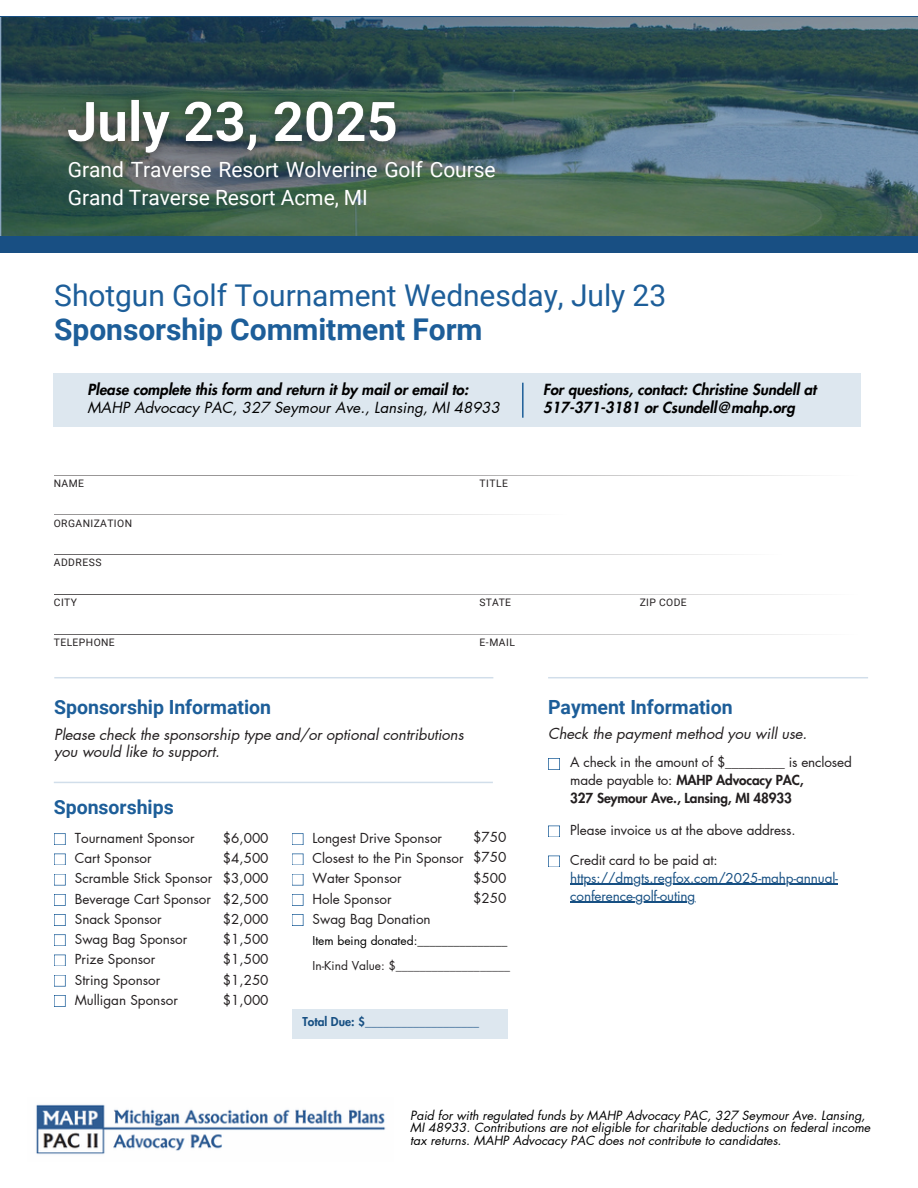
<style>
.page{position:relative;width:918px;height:1188px;background:#fff}
.page>*{position:absolute;margin:0;border:0;box-sizing:border-box;transform-origin:0 0}
.t1{font:30px "Roboto";color:#1d5e99}
.t2{font:700 30px "Roboto";color:#1d5e99}
.t3{font:21px/28.4px "Roboto";color:#fff}
.t4{font:700 19.6px "Roboto";color:#1d5e99}
.t5{font:italic 800 15px/17.6px "Futura LT Pro";color:#000}
.t6{font:italic 15px/17.6px "Futura LT Pro";letter-spacing:-.01em;color:#231f20}
.t7{font:13.6px/20.2px "Futura LT Pro";color:#231f20}
.t8{font:13.6px "Futura LT Pro";letter-spacing:-.01em;color:#175083}
.t9{font:800 13.6px "Futura LT Pro";letter-spacing:-.01em;color:#231f20}
.t10{font:italic 12.4px/12.4px "Futura LT Pro";color:#000}
.t11{font:12px "Futura LT Pro";color:#231f20}
.t12{font:12px "Futura LT Pro";color:#000}
.t13{font:800 12px "Futura LT Pro";color:#175083}
.t14{font:10.4px "Roboto";letter-spacing:.04em;color:#231f20}
.s1{font-weight:400}
.s2{font-weight:800}
</style>
<div class="page">
<hr style="left:54px;top:677px;width:439px;height:1px;background:#1c5e98">
<div style="left:292px;top:1009px;width:215px;height:29px;background:#dde7ef"></div>
<hr style="left:548px;top:677px;width:320px;height:1px;background:#1c5e98">
<img style="left:0;top:17px;width:918px;height:219px">
<img style="left:49px;top:82px;width:366px;height:93px">
<div style="left:0;top:236px;width:918px;height:17px;background:#184f83"></div>
<svg style="left:548px;top:758px;width:12px;height:12px"></svg>
<svg style="left:54px;top:475px;width:757px;height:1px"></svg>
<svg style="left:54px;top:554px;width:682px;height:1px"></svg>
<svg style="left:54px;top:594px;width:757px;height:1px"></svg>
<svg style="left:54px;top:634px;width:757px;height:1px"></svg>
<div style="left:54px;top:374px;width:807px;height:53px;background:#dde7ef"></div>
<hr style="left:522px;top:383px;width:1px;height:35px;background:#1c5e98">
<img style="left:36px;top:1104px;width:350px;height:50px">
<hr style="left:54px;top:782px;width:439px;height:1px;background:#1c5e98">
<svg style="left:548px;top:826px;width:12px;height:11px"></svg>
<hr style="left:570px;top:884px;width:268px;height:1px;background:#175083">
<hr style="left:570px;top:902px;width:125px;height:1px;background:#175083">
<svg style="left:548px;top:856px;width:12px;height:11px"></svg>
<svg style="left:54px;top:833px;width:12px;height:12px"></svg>
<svg style="left:54px;top:853px;width:12px;height:12px"></svg>
<svg style="left:54px;top:874px;width:12px;height:12px"></svg>
<svg style="left:54px;top:894px;width:12px;height:12px"></svg>
<svg style="left:54px;top:914px;width:12px;height:12px"></svg>
<svg style="left:54px;top:934px;width:12px;height:12px"></svg>
<svg style="left:54px;top:955px;width:12px;height:11px"></svg>
<svg style="left:54px;top:975px;width:12px;height:12px"></svg>
<svg style="left:54px;top:995px;width:12px;height:12px"></svg>
<svg style="left:292px;top:833px;width:11px;height:12px"></svg>
<svg style="left:292px;top:853px;width:11px;height:12px"></svg>
<svg style="left:292px;top:874px;width:11px;height:12px"></svg>
<svg style="left:292px;top:894px;width:11px;height:12px"></svg>
<svg style="left:292px;top:914px;width:11px;height:12px"></svg>
<p class="t3" style="left:68px;top:155px;width:429px">Grand Traverse Resort Wolverine Golf Course<br>Grand Traverse Resort Acme, MI</p>
<p class="t1" style="left:54px;top:278px;width:613px">Shotgun Golf Tournament Wednesday, July 23</p>
<p class="t2" style="left:54px;top:312px;width:430px">Sponsorship Commitment Form</p>
<p class="t5" style="left:87px;top:382px;width:414px">Please complete this form and return it by mail or email to:<br><span class="s1">MAHP Advocacy PAC, 327 Seymour Ave., Lansing, MI 48933</span></p>
<p class="t5" style="left:543px;top:382px;width:275px">For questions, contact: Christine Sundell at<br>517-371-3181 or Csundell@mahp.org</p>
<p class="t14" style="left:54px;top:477px;width:32px">NAME</p>
<p class="t14" style="left:54px;top:517px;width:80px">ORGANIZATION</p>
<p class="t14" style="left:54px;top:557px;width:49px">ADDRESS</p>
<p class="t14" style="left:54px;top:597px;width:25px">CITY</p>
<p class="t14" style="left:54px;top:636px;width:63px">TELEPHONE</p>
<p class="t14" style="left:479px;top:477px;width:30px">TITLE</p>
<p class="t14" style="left:479px;top:597px;width:33px">STATE</p>
<p class="t14" style="left:640px;top:597px;width:49px">ZIP CODE</p>
<p class="t14" style="left:479px;top:636px;width:37px">E-MAIL</p>
<h3 class="t4" style="left:54px;top:696px;width:218px">Sponsorship Information</h3>
<h2 class="t4" style="left:548px;top:696px;width:186px">Payment Information</h2>
<p class="t6" style="left:54px;top:726px;width:411px">Please check the sponsorship type and/or optional contributions you would like to support.</p>
<p class="t6" style="left:548px;top:726px;width:261px">Check the payment method you will use.</p>
<p class="t7" style="left:570px;top:753px;width:283px;line-height:18px">A check in the amount of $_________ is enclosed made payable to: <span class="s2">MAHP Advocacy PAC,</span></p>
<p class="t9" style="left:570px;top:792px;width:223px">327 Seymour Ave., Lansing, MI 48933</p>
<h5 class="t4" style="left:54px;top:795px;width:121px">Sponsorships</h5>
<p class="t7" style="left:75px;top:828px;width:121px">Tournament Sponsor</p>
<p class="t7" style="left:75px;top:849px;width:78px">Cart Sponsor</p>
<h6 class="t7" style="left:75px;top:869px;width:139px">Scramble Stick Sponsor</h6>
<p class="t7" style="left:75px;top:889px;width:138px">Beverage Cart Sponsor</p>
<p class="t7" style="left:75px;top:909px;width:88px">Snack Sponsor</p>
<p class="t7" style="left:75px;top:930px;width:114px">Swag Bag Sponsor</p>
<p class="t7" style="left:75px;top:950px;width:82px">Prize Sponsor</p>
<p class="t7" style="left:75px;top:970px;width:87px">String Sponsor</p>
<p class="t7" style="left:75px;top:990px;width:105px">Mulligan Sponsor</p>
<p class="t7" style="left:223px;top:828px;width:47px">$6,000</p>
<p class="t7" style="left:223px;top:849px;width:47px">$4,500</p>
<p class="t7" style="left:223px;top:869px;width:47px">$3,000</p>
<p class="t7" style="left:223px;top:889px;width:47px">$2,500</p>
<h4 class="t7" style="left:223px;top:909px;width:47px">$2,000</h4>
<p class="t7" style="left:223px;top:930px;width:47px">$1,500</p>
<p class="t7" style="left:223px;top:950px;width:47px">$1,500</p>
<h4 class="t7" style="left:223px;top:970px;width:47px">$1,250</h4>
<p class="t7" style="left:223px;top:990px;width:47px">$1,000</p>
<p class="t7" style="left:312px;top:828px;width:153px">Longest Drive Sponsor<br>Closest to the Pin Sponsor<br>Water Sponsor</p>
<p class="t7" style="left:312px;top:889px;width:81px">Hole Sponsor</p>
<p class="t7" style="left:312px;top:909px;width:120px">Swag Bag Donation</p>
<p class="t7" style="left:473px;top:828px;width:35px;text-align:justify">$750 $750 $500 $250</p>
<p class="t12" style="left:312px;top:936px;width:196px">Item being donated:_______________</p>
<p class="t11" style="left:312px;top:961px;width:199px">In-Kind Value: $___________________</p>
<p class="t13" style="left:302px;top:1016px;width:178px">Total Due: $___________________</p>
<h4 class="t7" style="left:570px;top:820px;width:227px">Please invoice us at the above address.</h4>
<p class="t7" style="left:570px;top:850px;width:149px">Credit card to be paid at:</p>
<p class="t8" style="left:570px;top:871px;width:269px">https://dmgts.regfox.com/2025-mahp-annual-</p>
<p class="t8" style="left:570px;top:889px;width:127px">conference-golf-outing</p>
<p class="t10" style="left:410px;top:1110px;width:462px">Paid for with regulated funds by MAHP Advocacy PAC, 327 Seymour Ave. Lansing,<br>MI 48933. Contributions are not eligible for charitable deductions on federal income tax returns. MAHP Advocacy PAC does not contribute to candidates.</p>
</div>
